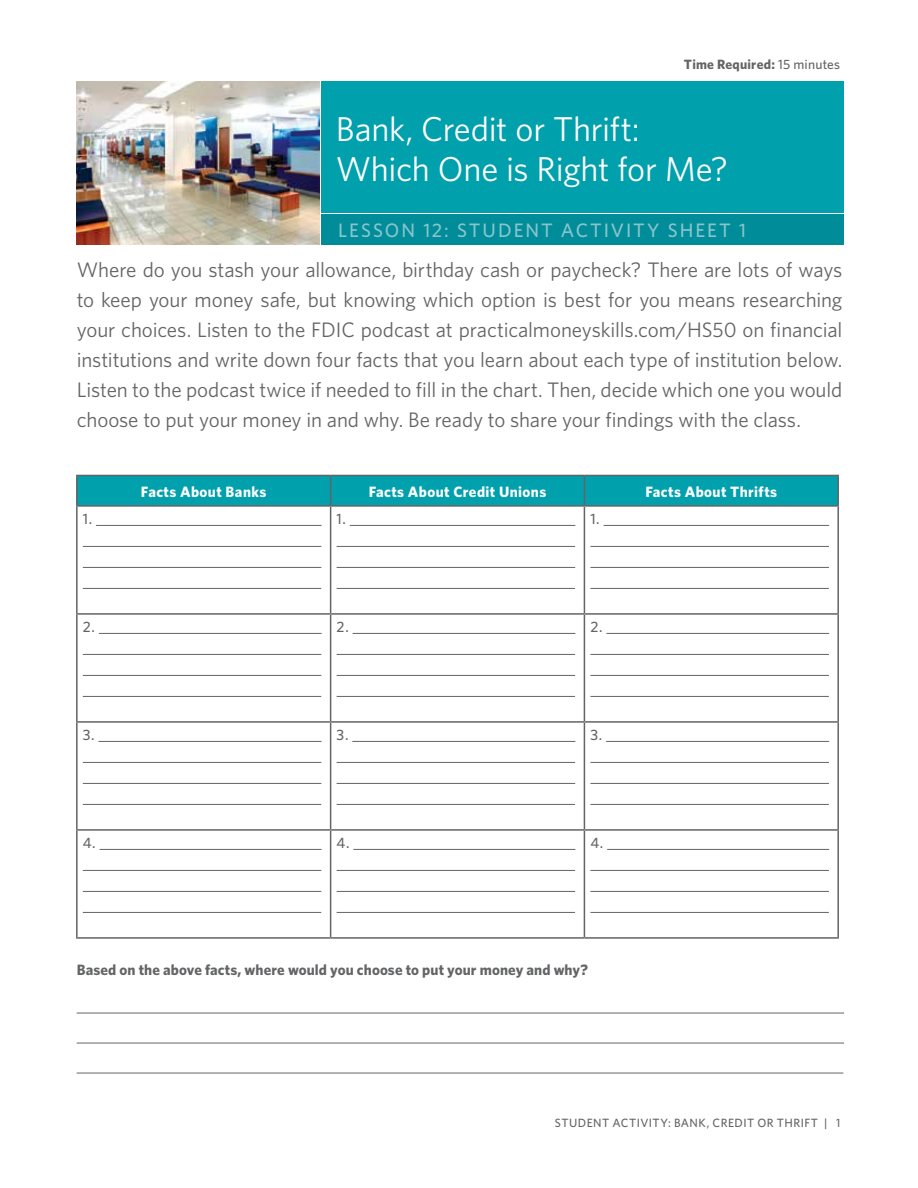
<style>
.page{position:relative;width:918px;height:1188px;background:#fff}
.page>*{position:absolute;margin:0;border:0;box-sizing:border-box;transform-origin:0 0}
.t1{font:34.5px/40.5px "Whitney";letter-spacing:-.01em;color:#fff}
.t2{font:21px/30px "Whitney";letter-spacing:-.005em;color:#636466;text-align:justify}
.t3{font:500 19.5px "Whitney";letter-spacing:.095em;color:#87c5cd}
.t4{font:700 15px "Whitney";letter-spacing:.005em;color:#636466}
.t5{font:700 15px "Whitney";letter-spacing:.03em;color:#fff}
.t6{font:500 15px "Whitney";color:#636466}
.t7{font:700 13.5px "Whitney";letter-spacing:.015em;color:#636466}
.t8{font:500 12px "Whitney";letter-spacing:.04em;color:#636466}
.s1{font-weight:500}
</style>
<div class="page">
<img style="left:77px;top:81px;width:242px;height:163px">
<div style="left:321px;top:81px;width:522px;height:131px;background:#00a0ad"></div>
<div style="left:321px;top:214px;width:522px;height:30px;background:#008c99"></div>
<hr style="left:76px;top:475px;width:255px;height:1px;background:#636466">
<hr style="left:76px;top:476px;width:2px;height:29px;background:#636466">
<hr style="left:584px;top:475px;width:255px;height:1px;background:#636466">
<svg style="left:77px;top:475px;width:760px;height:30px;background:#049da9"></svg>
<hr style="left:837px;top:476px;width:2px;height:29px;background:#636466">
<hr style="left:76px;top:505px;width:255px;height:2px;background:#636466">
<hr style="left:76px;top:507px;width:2px;height:106px;background:#636466">
<hr style="left:331px;top:505px;width:253px;height:2px;background:#636466">
<hr style="left:330px;top:507px;width:1px;height:106px;background:#636466">
<hr style="left:584px;top:505px;width:255px;height:2px;background:#636466">
<hr style="left:584px;top:507px;width:1px;height:106px;background:#636466">
<hr style="left:837px;top:507px;width:2px;height:106px;background:#636466">
<hr style="left:76px;top:613px;width:255px;height:2px;background:#636466">
<hr style="left:76px;top:615px;width:2px;height:106px;background:#636466">
<hr style="left:331px;top:613px;width:253px;height:2px;background:#636466">
<hr style="left:330px;top:615px;width:1px;height:106px;background:#636466">
<hr style="left:584px;top:613px;width:255px;height:2px;background:#636466">
<hr style="left:584px;top:615px;width:1px;height:106px;background:#636466">
<hr style="left:837px;top:615px;width:2px;height:106px;background:#636466">
<hr style="left:76px;top:721px;width:255px;height:2px;background:#636466">
<hr style="left:76px;top:723px;width:2px;height:106px;background:#636466">
<hr style="left:331px;top:721px;width:253px;height:2px;background:#636466">
<hr style="left:330px;top:723px;width:1px;height:106px;background:#636466">
<hr style="left:584px;top:721px;width:255px;height:2px;background:#636466">
<hr style="left:584px;top:723px;width:1px;height:106px;background:#636466">
<hr style="left:837px;top:723px;width:2px;height:106px;background:#636466">
<hr style="left:76px;top:829px;width:255px;height:2px;background:#636466">
<hr style="left:76px;top:831px;width:2px;height:106px;background:#636466">
<hr style="left:331px;top:829px;width:253px;height:2px;background:#636466">
<hr style="left:330px;top:831px;width:1px;height:106px;background:#636466">
<hr style="left:584px;top:829px;width:255px;height:2px;background:#636466">
<hr style="left:584px;top:831px;width:1px;height:106px;background:#636466">
<hr style="left:837px;top:831px;width:2px;height:106px;background:#636466">
<hr style="left:76px;top:937px;width:255px;height:2px;background:#636466">
<hr style="left:331px;top:937px;width:253px;height:2px;background:#636466">
<hr style="left:584px;top:937px;width:255px;height:2px;background:#636466">
<hr style="left:96px;top:525px;width:226px;height:1px;background:#636466">
<hr style="left:83px;top:546px;width:238px;height:1px;background:#636466">
<hr style="left:83px;top:567px;width:238px;height:1px;background:#636466">
<hr style="left:83px;top:588px;width:238px;height:1px;background:#636466">
<hr style="left:350px;top:525px;width:225px;height:1px;background:#636466">
<hr style="left:337px;top:546px;width:238px;height:1px;background:#636466">
<hr style="left:337px;top:567px;width:238px;height:1px;background:#636466">
<hr style="left:337px;top:588px;width:238px;height:1px;background:#636466">
<hr style="left:604px;top:525px;width:225px;height:1px;background:#636466">
<hr style="left:590px;top:546px;width:239px;height:1px;background:#636466">
<hr style="left:590px;top:567px;width:239px;height:1px;background:#636466">
<hr style="left:590px;top:588px;width:239px;height:1px;background:#636466">
<hr style="left:99px;top:633px;width:223px;height:1px;background:#636466">
<hr style="left:83px;top:654px;width:238px;height:1px;background:#636466">
<hr style="left:83px;top:675px;width:238px;height:1px;background:#636466">
<hr style="left:83px;top:696px;width:238px;height:1px;background:#636466">
<hr style="left:353px;top:633px;width:222px;height:1px;background:#636466">
<hr style="left:337px;top:654px;width:238px;height:1px;background:#636466">
<hr style="left:337px;top:675px;width:238px;height:1px;background:#636466">
<hr style="left:337px;top:696px;width:238px;height:1px;background:#636466">
<hr style="left:606px;top:633px;width:223px;height:1px;background:#636466">
<hr style="left:590px;top:654px;width:239px;height:1px;background:#636466">
<hr style="left:590px;top:675px;width:239px;height:1px;background:#636466">
<hr style="left:590px;top:696px;width:239px;height:1px;background:#636466">
<hr style="left:99px;top:741px;width:223px;height:1px;background:#636466">
<hr style="left:83px;top:762px;width:238px;height:1px;background:#636466">
<hr style="left:83px;top:783px;width:238px;height:1px;background:#636466">
<hr style="left:83px;top:804px;width:238px;height:1px;background:#636466">
<hr style="left:352px;top:741px;width:223px;height:1px;background:#636466">
<hr style="left:337px;top:762px;width:238px;height:1px;background:#636466">
<hr style="left:337px;top:783px;width:238px;height:1px;background:#636466">
<hr style="left:337px;top:804px;width:238px;height:1px;background:#636466">
<hr style="left:606px;top:741px;width:223px;height:1px;background:#636466">
<hr style="left:590px;top:762px;width:239px;height:1px;background:#636466">
<hr style="left:590px;top:783px;width:239px;height:1px;background:#636466">
<hr style="left:590px;top:804px;width:239px;height:1px;background:#636466">
<hr style="left:100px;top:849px;width:222px;height:1px;background:#636466">
<hr style="left:83px;top:870px;width:238px;height:1px;background:#636466">
<hr style="left:83px;top:891px;width:238px;height:1px;background:#636466">
<hr style="left:83px;top:912px;width:238px;height:1px;background:#636466">
<hr style="left:353px;top:849px;width:222px;height:1px;background:#636466">
<hr style="left:337px;top:870px;width:238px;height:1px;background:#636466">
<hr style="left:337px;top:891px;width:238px;height:1px;background:#636466">
<hr style="left:337px;top:912px;width:238px;height:1px;background:#636466">
<hr style="left:607px;top:849px;width:222px;height:1px;background:#636466">
<hr style="left:590px;top:870px;width:239px;height:1px;background:#636466">
<hr style="left:590px;top:891px;width:239px;height:1px;background:#636466">
<hr style="left:590px;top:912px;width:239px;height:1px;background:#636466">
<hr style="left:77px;top:1013px;width:767px;height:1px;background:#636466">
<hr style="left:77px;top:1043px;width:767px;height:1px;background:#636466">
<hr style="left:77px;top:1073px;width:766px;height:1px;background:#636466">
<p class="t7" style="left:684px;top:55px;width:158px">Time Required: <span class="s1">15 minutes</span></p>
<h1 class="t1" style="left:336px;top:108px;width:394px">Bank, Credit or Thrift:<br>Which One is Right for Me?</h1>
<p class="t3" style="left:338px;top:218px;width:409px">LESSON 12: STUDENT ACTIVITY SHEET 1</p>
<p class="t2" style="left:77px;top:254px;width:767px">Where do you stash your allowance, birthday cash or paycheck? There are lots of ways to keep your money safe, but knowing which option is best for you means researching your choices. Listen to the FDIC podcast at practicalmoneyskills.com/HS50 on financial institutions and write down four facts that you learn about each type of institution below.<br>Listen to the podcast twice if needed to fill in the chart. Then, decide which one you would choose to put your money in and why. Be ready to share your findings with the class.</p>
<p class="t5" style="left:141px;top:481px;width:127px">Facts About Banks</p>
<p class="t5" style="left:369px;top:481px;width:179px">Facts About Credit Unions</p>
<p class="t5" style="left:645px;top:481px;width:133px">Facts About Thrifts</p>
<p class="t6" style="left:83px;top:509px;width:11px">1.</p>
<p class="t6" style="left:337px;top:509px;width:11px">1.</p>
<p class="t6" style="left:590px;top:509px;width:11px">1.</p>
<p class="t6" style="left:83px;top:617px;width:14px">2.</p>
<p class="t6" style="left:337px;top:617px;width:14px">2.</p>
<p class="t6" style="left:590px;top:617px;width:14px">2.</p>
<p class="t6" style="left:83px;top:725px;width:13px">3.</p>
<p class="t6" style="left:337px;top:725px;width:13px">3.</p>
<p class="t6" style="left:590px;top:725px;width:13px">3.</p>
<p class="t6" style="left:83px;top:833px;width:14px">4.</p>
<p class="t6" style="left:337px;top:833px;width:14px">4.</p>
<p class="t6" style="left:590px;top:833px;width:14px">4.</p>
<p class="t4" style="left:77px;top:960px;width:513px">Based on the above facts, where would you choose to put your money and why?</p>
<p class="t8" style="left:555px;top:1115px;width:287px">STUDENT ACTIVITY: BANK, CREDIT OR THRIFT | 1</p>
</div>
